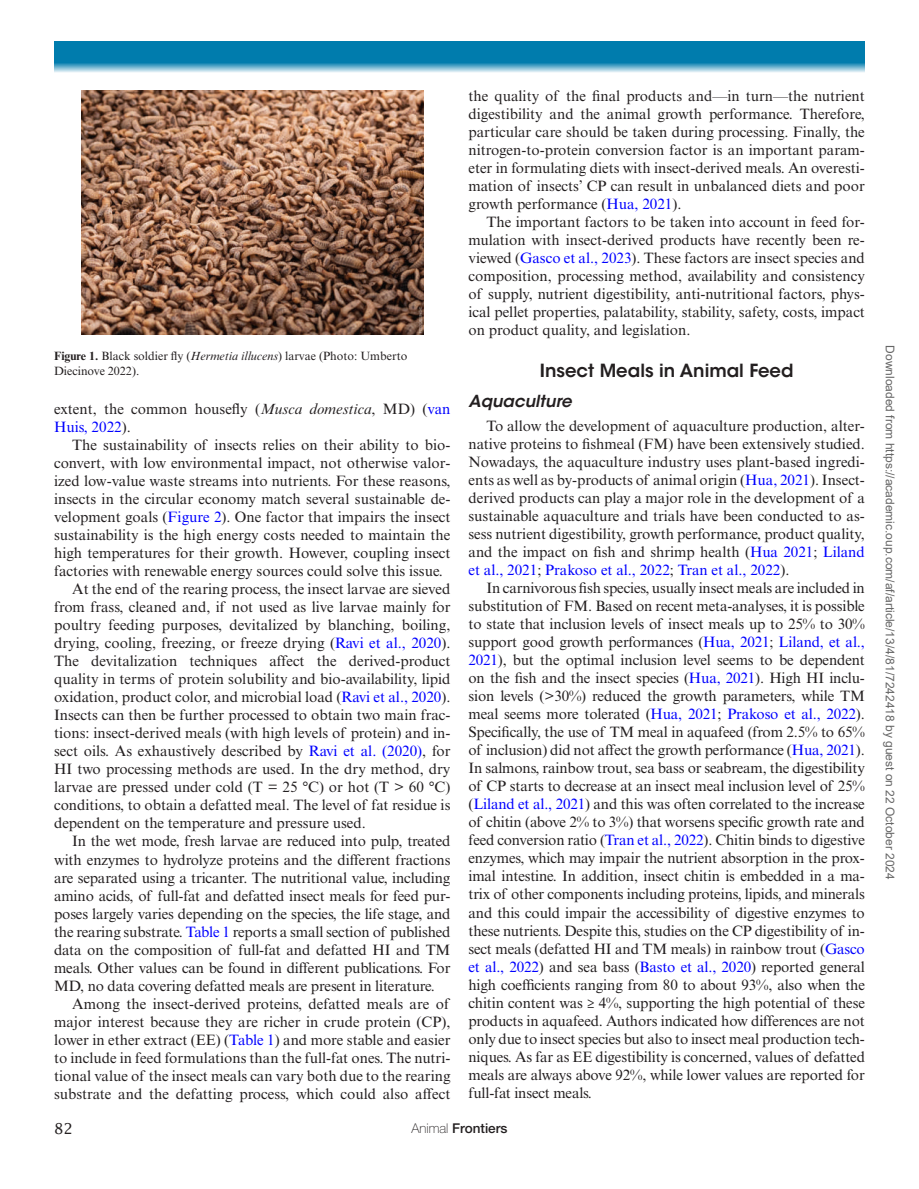
<style>
.page{position:relative;width:919px;height:1189px;background:#fff}
.page>*{position:absolute;margin:0;border:0;box-sizing:border-box;transform-origin:0 0}
.t1{font:600 18px "ITC Avant Garde Std";color:#231f20}
.t2{font:italic 600 16.5px "ITC Avant Garde Std";color:#231f20}
.t3{font:15px/18px "Times New Roman MT Std";color:#231f20;text-align:justify}
.t4{font:15px "Lucida Std";color:#231f20}
.t5{font:500 13.5px "Helvetica Neue LT Std";color:#231f20}
.t6{font:12px "Arial";color:#666}
.t7{font:12px/15px "Times New Roman MT Std";color:#231f20}
.s1{color:#00f}
.s2{font-weight:700}
.s3{font-style:italic}
.s4{font-weight:100}
</style>
<div class="page">
<svg style="left:54px;top:41px;width:810px;height:31px;background:#228db8"></svg>
<img style="left:81px;top:90px;width:342px;height:244px">
<p class="t3" style="left:468px;top:87px;width:398px">the quality of the final products and—in turn—the nutrient digestibility and the animal growth performance. Therefore, particular care should be taken during processing. Finally, the nitrogen-to-protein conversion factor is an important param&shy;eter in formulating diets with insect-derived meals. An overesti&shy;mation of insects’ CP can result in unbalanced diets and poor growth performance (<span class="s1">Hua, 2021</span>).</p>
<p class="t3" style="left:468px;top:213px;width:398px;text-indent:18px">The important factors to be taken into account in feed for&shy;mulation with insect-derived products have recently been re&shy;viewed (<span class="s1">Gasco et al., 2023</span>). These factors are insect species and composition, processing method, availability and consistency of supply, nutrient digestibility, anti-nutritional factors, phys&shy;ical pellet properties, palatability, stability, safety, costs, impact on product quality, and legislation.</p>
<p class="t1" style="left:539px;top:359px;width:255px">Insect Meals in Animal Feed</p>
<p class="t2" style="left:468px;top:390px;width:104px">Aquaculture</p>
<p class="t3" style="left:468px;top:417px;width:398px;text-indent:18px">To allow the development of aquaculture production, alter&shy;native proteins to fishmeal (FM) have been extensively studied.<br>Nowadays, the aquaculture industry uses plant-based ingredi&shy;ents as well as by-products of animal origin (<span class="s1">Hua, 2021</span>). Insect&shy;derived products can play a major role in the development of a sustainable aquaculture and trials have been conducted to as&shy;sess nutrient digestibility, growth performance, product quality, and the impact on fish and shrimp health (<span class="s1">Hua 2021</span>; <span class="s1">Liland et al., 2021</span>; <span class="s1">Prakoso et al., 2022</span>; <span class="s1">Tran et al., 2022</span>).</p>
<p class="t3" style="left:468px;top:579px;width:398px;text-indent:18px">In carnivorous fish species, usually insect meals are included in substitution of FM. Based on recent meta-analyses, it is possible to state that inclusion levels of insect meals up to 25% to 30% support good growth performances (<span class="s1">Hua, 2021</span>; <span class="s1">Liland, et al., 2021</span>), but the optimal inclusion level seems to be dependent on the fish and the insect species (<span class="s1">Hua, 2021</span>). High HI inclu&shy;sion levels (&gt;30%) reduced the growth parameters, while TM meal seems more tolerated (<span class="s1">Hua, 2021</span>; <span class="s1">Prakoso et al., 2022</span>).<br>Specifically, the use of TM meal in aquafeed (from 2.5% to 65% of inclusion) did not affect the growth performance (<span class="s1">Hua, 2021</span>).<br>In salmons, rainbow trout, sea bass or seabream, the digestibility of CP starts to decrease at an insect meal inclusion level of 25% (<span class="s1">Liland et al., 2021</span>) and this was often correlated to the increase of chitin (above 2% to 3%) that worsens specific growth rate and feed conversion ratio (<span class="s1">Tran et al., 2022</span>). Chitin binds to digestive enzymes, which may impair the nutrient absorption in the prox&shy;imal intestine. In addition, insect chitin is embedded in a ma&shy;trix of other components including proteins, lipids, and minerals and this could impair the accessibility of digestive enzymes to these nutrients. Despite this, studies on the CP digestibility of in&shy;sect meals (defatted HI and TM meals) in rainbow trout (<span class="s1">Gasco et al., 2022</span>) and sea bass (<span class="s1">Basto et al., 2020</span>) reported general high coefficients ranging from 80 to about 93%, also when the chitin content was ≥ 4%, supporting the high potential of these products in aquafeed. Authors indicated how differences are not only due to insect species but also to insect meal production tech&shy;niques. As far as EE digestibility is concerned, values of defatted meals are always above 92%, while lower values are reported for full-fat insect meals.</p>
<p class="t7" style="left:54px;top:348px;width:354px"><span class="s2">Figure 1.</span> Black soldier fly (<span class="s3">Hermetia illucens</span>) larvae (Photo: Umberto<br>Diecinove 2022).</p>
<p class="t6" style="left:894px;top:345px;width:535px;rotate:90deg">Downloaded from https://academic.oup.com/af/article/13/4/81/7242418 by guest on 22 October 2024</p>
<p class="t3" style="left:54px;top:400px;width:398px">extent, the common housefly (<span class="s3">Musca domestica</span>, MD) (<span class="s1">van<br>Huis, 2022</span>).</p>
<p class="t3" style="left:72px;top:436px;width:380px">The sustainability of insects relies on their ability to bio-</p>
<p class="t3" style="left:54px;top:454px;width:397px">convert, with low environmental impact, not otherwise valor-</p>
<p class="t3" style="left:54px;top:472px;width:397px">ized low-value waste streams into nutrients. For these reasons,</p>
<p class="t3" style="left:54px;top:490px;width:398px">insects in the circular economy match several sustainable de-</p>
<p class="t3" style="left:54px;top:508px;width:397px">velopment goals (<span class="s1">Figure 2</span>). One factor that impairs the insect</p>
<p class="t3" style="left:54px;top:526px;width:397px">sustainability is the high energy costs needed to maintain the</p>
<p class="t3" style="left:54px;top:544px;width:397px">high temperatures for their growth. However, coupling insect</p>
<p class="t3" style="left:54px;top:562px;width:390px">factories with renewable energy sources could solve this issue.</p>
<p class="t3" style="left:72px;top:580px;width:379px">At the end of the rearing process, the insect larvae are sieved</p>
<p class="t3" style="left:54px;top:598px;width:398px">from frass, cleaned and, if not used as live larvae mainly for</p>
<p class="t3" style="left:54px;top:616px;width:397px">poultry feeding purposes, devitalized by blanching, boiling,</p>
<p class="t3" style="left:54px;top:634px;width:397px">drying, cooling, freezing, or freeze drying (<span class="s1">Ravi et al., 2020</span>).</p>
<p class="t3" style="left:54px;top:652px;width:398px">The devitalization techniques affect the derived-product</p>
<p class="t3" style="left:54px;top:670px;width:398px">quality in terms of protein solubility and bio-availability, lipid</p>
<p class="t3" style="left:54px;top:688px;width:398px">oxidation, product color, and microbial load (<span class="s1">Ravi et al., 2020</span>).</p>
<p class="t3" style="left:54px;top:706px;width:398px">Insects can then be further processed to obtain two main frac-</p>
<p class="t3" style="left:54px;top:724px;width:398px">tions: insect-derived meals (with high levels of protein) and in-</p>
<p class="t3" style="left:54px;top:742px;width:398px">sect oils. As exhaustively described by <span class="s1">Ravi et al. (2020)</span>, for</p>
<p class="t3" style="left:54px;top:760px;width:398px">HI two processing methods are used. In the dry method, dry</p>
<p class="t3" style="left:54px;top:778px;width:397px">larvae are pressed under cold (T = 25 °C) or hot (T &gt; 60 °C)</p>
<p class="t3" style="left:54px;top:796px;width:397px">conditions, to obtain a defatted meal. The level of fat residue is</p>
<p class="t3" style="left:54px;top:814px;width:313px">dependent on the temperature and pressure used.</p>
<p class="t3" style="left:72px;top:832px;width:380px">In the wet mode, fresh larvae are reduced into pulp, treated</p>
<p class="t3" style="left:54px;top:850px;width:398px">with enzymes to hydrolyze proteins and the different fractions</p>
<p class="t3" style="left:54px;top:868px;width:398px">are separated using a tricanter. The nutritional value, including</p>
<p class="t3" style="left:54px;top:886px;width:397px">amino acids, of full-fat and defatted insect meals for feed pur-</p>
<p class="t3" style="left:54px;top:904px;width:398px">poses largely varies depending on the species, the life stage, and</p>
<p class="t3" style="left:54px;top:922px;width:398px">the rearing substrate. <span class="s1">Table 1</span> reports a small section of published</p>
<p class="t3" style="left:54px;top:940px;width:398px">data on the composition of full-fat and defatted HI and TM</p>
<p class="t3" style="left:54px;top:958px;width:398px">meals. Other values can be found in different publications. For</p>
<p class="t3" style="left:54px;top:976px;width:382px">MD, no data covering defatted meals are present in literature.</p>
<p class="t3" style="left:72px;top:994px;width:378px">Among the insect-derived proteins, defatted meals are of</p>
<p class="t3" style="left:54px;top:1012px;width:398px">major interest because they are richer in crude protein (CP),</p>
<p class="t3" style="left:54px;top:1030px;width:398px">lower in ether extract (EE) (<span class="s1">Table 1</span>) and more stable and easier</p>
<p class="t3" style="left:54px;top:1048px;width:398px">to include in feed formulations than the full-fat ones. The nutri-</p>
<p class="t3" style="left:54px;top:1066px;width:398px">tional value of the insect meals can vary both due to the rearing</p>
<p class="t3" style="left:54px;top:1084px;width:397px">substrate and the defatting process, which could also affect</p>
<p class="t4" style="left:54px;top:1118px;width:20px">82</p>
<p class="t5" style="left:411px;top:1120px;width:98px"><span class="s4">Animal</span> Frontiers</p>
</div>
